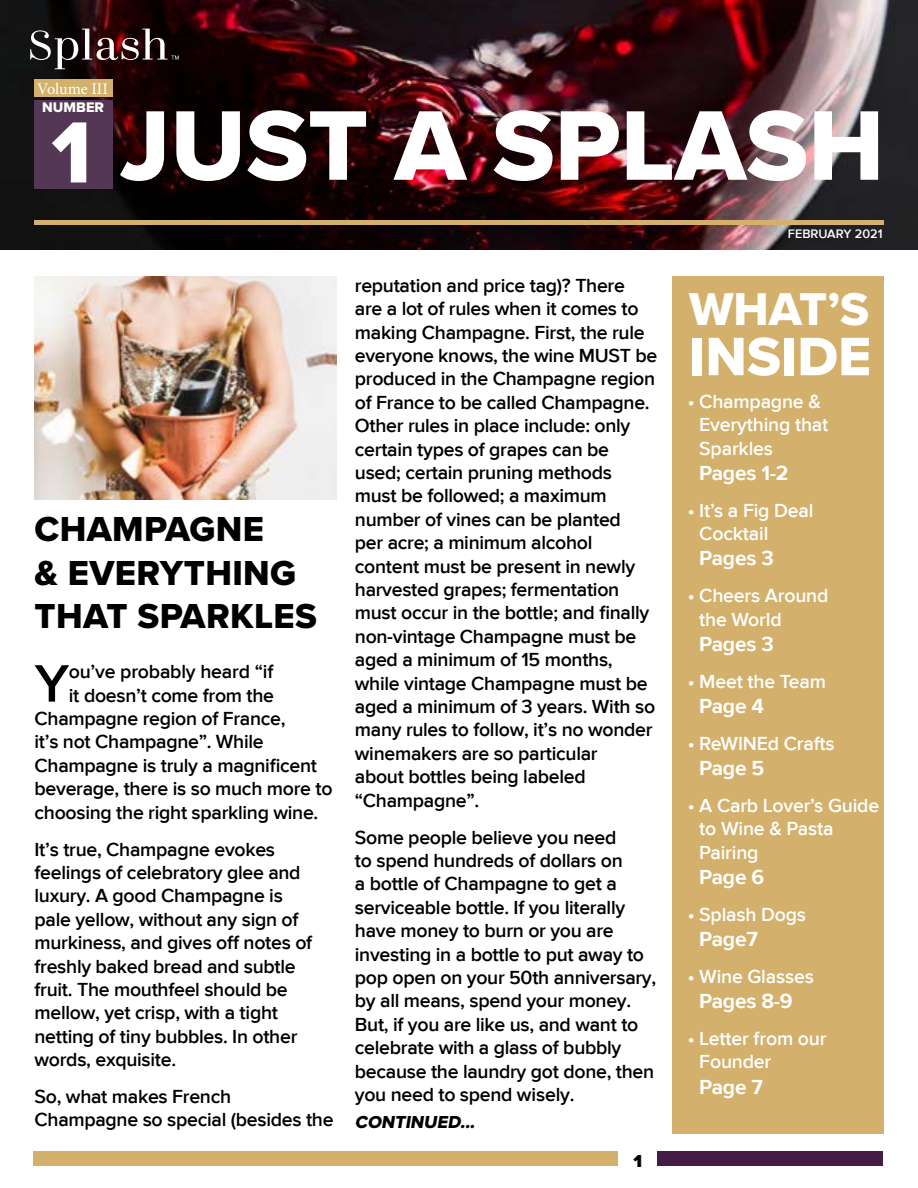
<style>
.page{position:relative;width:918px;height:1188px;background:#fff}
.page>*{position:absolute;margin:0;border:0;box-sizing:border-box;transform-origin:0 0}
.t1{font:102.6px "Proxima Nova Extrabld";color:#fff}
.t2{font:56.1px "Proxima Nova Extrabld";color:#fff}
.t3{font:600 54.6px "Proxima Nova";color:#000}
.t4{font:47.7px "Proxima Nova Extrabld";color:#fff}
.t5{font:36px/43.2px "Proxima Nova Extrabld";letter-spacing:.01em;color:#000}
.t6{font:700 21px "Proxima Nova";letter-spacing:-.01em;color:#fff}
.t7{font:600 19.5px/23.4px "Proxima Nova";letter-spacing:-.015em;color:#000}
.t8{font:600 19.5px/23.4px "Proxima Nova";letter-spacing:-.01em;color:#fff}
.t9{font:italic 18px "Proxima Nova A Extrabld";color:#000}
.t10{font:900 18px "Proxima Nova";color:#000}
.t11{font:16.2px "Minion Pro";letter-spacing:-.005em;color:#fff}
.t12{font:14.4px "Proxima Nova Extrabld";color:#fff}
.t13{font:600 12.6px "Proxima Nova";color:#fff}
.s1{font-size:90px}
</style>
<div class="page">
<div style="left:33px;top:1151px;width:850px;height:15px;background:#d3b06b"></div>
<div style="left:618px;top:1143px;width:39px;height:33px;background:#fff"></div>
<div style="left:657px;top:1151px;width:225px;height:15px;background:#441c44"></div>
<div style="left:673px;top:276px;width:211px;height:858px;background:#d3b06b"></div>
<img style="left:35px;top:276px;width:302px;height:224px">
<img style="left:0;top:0;width:918px;height:249px">
<svg style="left:30px;top:29px;width:149px;height:40px;background:#463536"></svg>
<div style="left:34px;top:79px;width:79px;height:18px;background:#d3b06b"></div>
<div style="left:34px;top:100px;width:79px;height:89px;background:#533755"></div>
<div style="left:35px;top:220px;width:849px;height:5px;background:#d3b06b"></div>
<p class="t11" style="left:37px;top:78px;width:72px">Volume III</p>
<p class="t12" style="left:42px;top:96px;width:63px">NUMBER</p>
<h1 class="t1" style="left:51px;top:69px;width:834px"><span class="s1">1</span> JUST A SPLASH</h1>
<h3 class="t5" style="left:35px;top:507px;width:284px">CHAMPAGNE<br>&amp; EVERYTHING<br>THAT SPARKLES</h3>
<h3 class="t3" style="left:35px;top:652px;width:36px">Y</h3>
<p class="t7" style="left:69px;top:661px;width:206px">ou’ve probably heard “if</p>
<p class="t7" style="left:69px;top:684px;width:207px">it doesn’t come from the</p>
<p class="t7" style="left:35px;top:708px;width:253px">Champagne region of France,</p>
<p class="t7" style="left:35px;top:731px;width:231px">it’s not Champagne”. While</p>
<p class="t7" style="left:35px;top:754px;width:284px">Champagne is truly a magnificent</p>
<p class="t7" style="left:35px;top:778px;width:300px">beverage, there is so much more to</p>
<p class="t7" style="left:35px;top:801px;width:285px">choosing the right sparkling wine.</p>
<p class="t7" style="left:35px;top:838px;width:279px">It’s true, Champagne evokes feelings of celebratory glee and luxury. A good Champagne is pale yellow, without any sign of murkiness, and gives off notes of freshly baked bread and subtle fruit. The mouthfeel should be mellow, yet crisp, with a tight netting of tiny bubbles. In other words, exquisite.</p>
<p class="t7" style="left:35px;top:1086px;width:301px">So, what makes French<br>Champagne so special (besides the</p>
<p class="t7" style="left:355px;top:275px;width:304px">reputation and price tag)? There are a lot of rules when it comes to making Champagne. First, the rule everyone knows, the wine MUST be produced in the Champagne region of France to be called Champagne.<br>Other rules in place include: only certain types of grapes can be used; certain pruning methods must be followed; a maximum number of vines can be planted<br>per acre; a minimum alcohol content must be present in newly harvested grapes; fermentation must occur in the bottle; and finally non-vintage Champagne must be aged a minimum of 15 months, while vintage Champagne must be aged a minimum of 3 years. With so many rules to follow, it’s no wonder winemakers are so particular<br>about bottles being labeled “Champagne”.</p>
<p class="t7" style="left:355px;top:826px;width:303px">Some people believe you need<br>to spend hundreds of dollars on<br>a bottle of Champagne to get a serviceable bottle. If you literally have money to burn or you are investing in a bottle to put away to pop open on your 50th anniversary, by all means, spend your money.<br>But, if you are like us, and want to celebrate with a glass of bubbly because the laundry got done, then you need to spend wisely.</p>
<p class="t9" style="left:355px;top:1109px;width:126px">CONTINUED...</p>
<p class="t10" style="left:633px;top:1147px;width:10px">1</p>
<p class="t13" style="left:788px;top:227px;width:96px">FEBRUARY 2021</p>
<h3 class="t4" style="left:689px;top:273px;width:182px">WHAT’S</h3>
<h2 class="t2" style="left:689px;top:315px;width:184px">INSIDE</h2>
<p class="t8" style="left:699px;top:390px;width:131px;text-indent:-12px">• Champagne &amp;<br>Everything that<br>Sparkles</p>
<p class="t6" style="left:699px;top:461px;width:91px">Pages 1-2</p>
<p class="t8" style="left:699px;top:499px;width:116px;text-indent:-12px">• It’s a Fig Deal<br>Cocktail</p>
<p class="t6" style="left:699px;top:546px;width:76px">Pages 3</p>
<p class="t8" style="left:699px;top:585px;width:131px;text-indent:-12px">• Cheers Around the World</p>
<p class="t6" style="left:699px;top:632px;width:76px">Pages 3</p>
<p class="t8" style="left:688px;top:670px;width:140px">• Meet the Team</p>
<p class="t6" style="left:699px;top:694px;width:66px">Page 4</p>
<p class="t8" style="left:688px;top:732px;width:149px">• ReWINEd Crafts</p>
<p class="t6" style="left:699px;top:756px;width:67px">Page 5</p>
<p class="t8" style="left:699px;top:795px;width:182px;text-indent:-12px">• A Carb Lover’s Guide to Wine &amp; Pasta<br>Pairing</p>
<p class="t6" style="left:699px;top:865px;width:67px">Page 6</p>
<p class="t8" style="left:688px;top:903px;width:120px">• Splash Dogs</p>
<p class="t6" style="left:699px;top:927px;width:60px">Page7</p>
<p class="t8" style="left:688px;top:966px;width:128px">• Wine Glasses</p>
<p class="t6" style="left:699px;top:989px;width:95px">Pages 8-9</p>
<p class="t8" style="left:699px;top:1028px;width:129px;text-indent:-12px">• Letter from our<br>Founder</p>
<p class="t6" style="left:699px;top:1075px;width:65px">Page 7</p>
</div>
